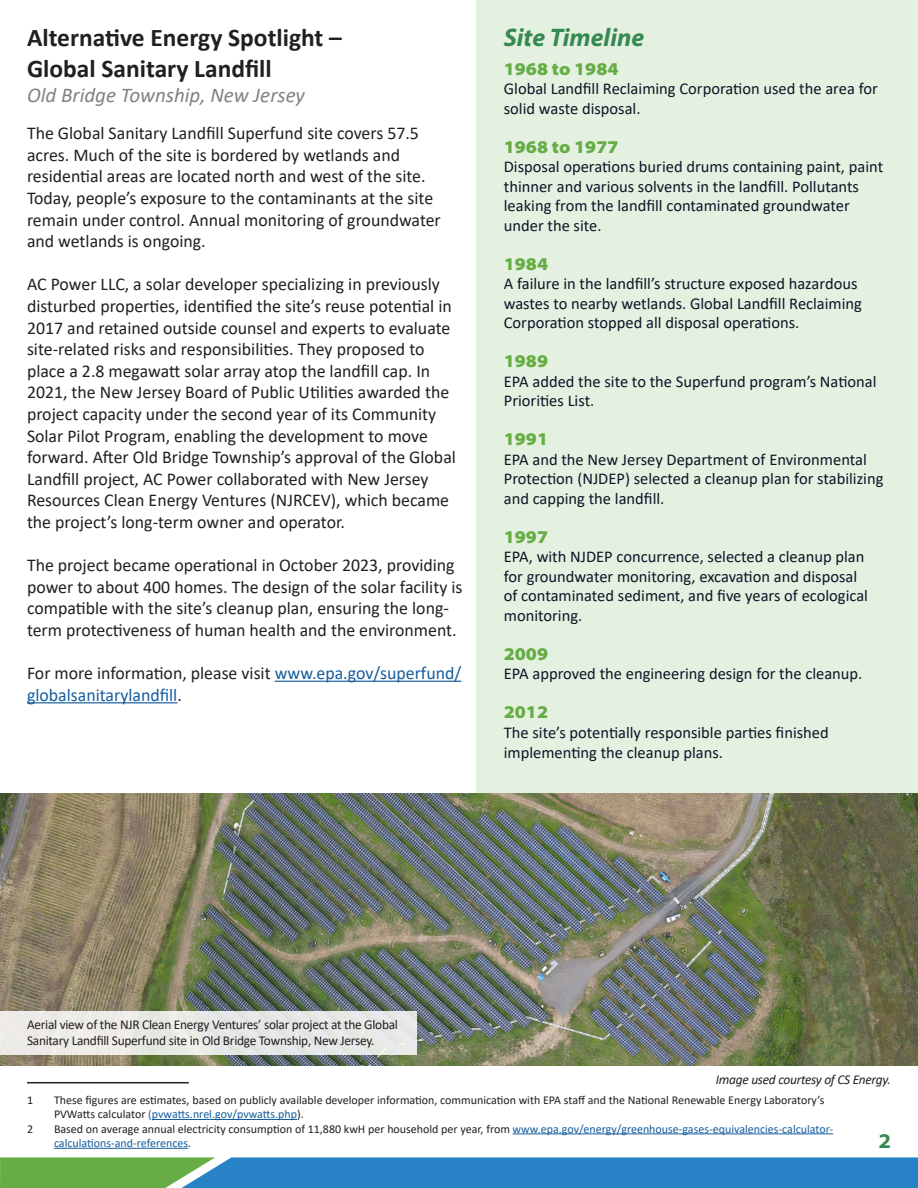
<style>
.page{position:relative;width:918px;height:1188px;background:#fff}
.page>*{position:absolute;margin:0;border:0;box-sizing:border-box;transform-origin:0 0}
.t1{font:700 25.5px "Calibri";color:#231f20}
.t2{font:italic 700 25.5px "Myriad Pro";color:#368953}
.t3{font:italic 21px "Calibri";color:#808285}
.t4{font:700 semi-expanded 21px "Myriad Pro";color:#368953}
.t5{font:18px/21.6px "Calibri";color:#231f20}
.t6{font:18px/21.6px "Calibri";color:#175d9e}
.t7{font:900 semi-expanded 18px "Myriad Pro";color:#66ad46}
.t8{font:16.5px/19.5px "Calibri";color:#0e1428}
.t9{font:13.5px/16.2px "Calibri";letter-spacing:-.02em;color:#231f20}
.t10{font:italic 13.5px "Calibri";letter-spacing:-.02em;color:#231f20}
.Footnotes{font:12px/14.4px "Calibri";color:#231f20}
.Footnotes-2{font:12px/14.4px "Calibri";color:#175d9e}
.s1{color:#231f20}
.s2{color:#175d9e}
</style>
<div class="page">
<hr style="left:275px;top:681px;width:186px;height:1px;background:#175d9e">
<hr style="left:27px;top:702px;width:150px;height:1px;background:#175d9e">
<div style="left:476px;top:0;width:442px;height:799px;background:#e5f1e0"></div>
<img style="left:0;top:793px;width:918px;height:272px">
<div style="left:0;top:1011px;width:417px;height:43px;background:#e8eae7"></div>
<hr style="left:27px;top:1082px;width:162px;height:1px;background:#231f20">
<hr style="left:152px;top:1119px;width:145px;height:1px;background:#175d9e">
<hr style="left:513px;top:1133px;width:320px;height:1px;background:#175d9e">
<hr style="left:54px;top:1148px;width:134px;height:1px;background:#175d9e">
<svg style="left:0;top:1157px;width:918px;height:31px;background:#3a8fac"></svg>
<p class="t1" style="left:27px;top:20px;width:316px">Alternative Energy Spotlight –</p>
<p class="t1" style="left:27px;top:50px;width:246px">Global Sanitary Landfill</p>
<p class="t3" style="left:27px;top:80px;width:280px">Old Bridge Township, New Jersey</p>
<p class="t5" style="left:27px;top:122px;width:415px">The Global Sanitary Landfill Superfund site covers 57.5 acres. Much of the site is bordered by wetlands and residential areas are located north and west of the site.<br>Today, people’s exposure to the contaminants at the site remain under control. Annual monitoring of groundwater and wetlands is ongoing.</p>
<p class="t5" style="left:27px;top:273px;width:430px">AC Power LLC, a solar developer specializing in previously disturbed properties, identified the site’s reuse potential in 2017 and retained outside counsel and experts to evaluate site-related risks and responsibilities. They proposed to place a 2.8 megawatt solar array atop the landfill cap. In 2021, the New Jersey Board of Public Utilities awarded the project capacity under the second year of its Community Solar Pilot Program, enabling the development to move forward. After Old Bridge Township’s approval of the Global Landfill project, AC Power collaborated with New Jersey Resources Clean Energy Ventures (NJRCEV), which became the project’s long-term owner and operator.</p>
<p class="t5" style="left:27px;top:554px;width:437px">The project became operational in October 2023, providing power to about 400 homes. The design of the solar facility is compatible with the site’s cleanup plan, ensuring the long&shy;term protectiveness of human health and the environment.</p>
<p class="t6" style="left:27px;top:662px;width:436px"><span class="s1">For more information, please visit</span> www.epa.gov/superfund/ globalsanitarylandfill<span class="s1">.</span></p>
<p class="t2" style="left:504px;top:21px;width:142px">Site Timeline</p>
<p class="t7" style="left:504px;top:57px;width:116px">1968 to 1984</p>
<p class="t8" style="left:504px;top:79px;width:376px">Global Landfill Reclaiming Corporation used the area for solid waste disposal.</p>
<p class="t7" style="left:504px;top:135px;width:116px">1968 to 1977</p>
<p class="t8" style="left:504px;top:157px;width:381px">Disposal operations buried drums containing paint, paint thinner and various solvents in the landfill. Pollutants leaking from the landfill contaminated groundwater under the site.</p>
<p class="t7" style="left:504px;top:252px;width:46px">1984</p>
<p class="t8" style="left:504px;top:274px;width:360px">A failure in the landfill’s structure exposed hazardous wastes to nearby wetlands. Global Landfill Reclaiming<br>Corporation stopped all disposal operations.</p>
<p class="t7" style="left:504px;top:349px;width:46px">1989</p>
<p class="t8" style="left:504px;top:371px;width:374px">EPA added the site to the Superfund program’s National<br>Priorities List.</p>
<p class="t7" style="left:504px;top:427px;width:46px">1991</p>
<p class="t8" style="left:504px;top:449px;width:381px">EPA and the New Jersey Department of Environmental<br>Protection (NJDEP) selected a cleanup plan for stabilizing and capping the landfill.</p>
<p class="t7" style="left:504px;top:525px;width:46px">1997</p>
<p class="t8" style="left:504px;top:547px;width:366px">EPA, with NJDEP concurrence, selected a cleanup plan for groundwater monitoring, excavation and disposal of contaminated sediment, and five years of ecological monitoring.</p>
<p class="t7" style="left:504px;top:642px;width:46px">2009</p>
<p class="t8" style="left:504px;top:664px;width:360px">EPA approved the engineering design for the cleanup.</p>
<p class="t7" style="left:504px;top:700px;width:46px">2012</p>
<p class="t8" style="left:504px;top:722px;width:326px">The site’s potentially responsible parties finished implementing the cleanup plans.</p>
<p class="t9" style="left:27px;top:1016px;width:372px">Aerial view of the NJR Clean Energy Ventures’ solar project at the Global<br>Sanitary Landfill Superfund site in Old Bridge Township, New Jersey.</p>
<p class="t10" style="left:716px;top:1070px;width:177px">Image used courtesy of CS Energy.</p>
<p class="Footnotes" style="left:27px;top:1092px;width:8px">1</p>
<p class="Footnotes" style="left:54px;top:1092px;width:772px">These figures are estimates, based on publicly available developer information, communication with EPA staff and the National Renewable Energy Laboratory’s<br>PVWatts calculator <span class="s2">(pvwatts.nrel.gov/pvwatts.php</span>).</p>
<p class="Footnotes" style="left:27px;top:1121px;width:8px">2</p>
<p class="Footnotes-2" style="left:54px;top:1121px;width:781px"><span class="s1">Based on average annual electricity consumption of 11,880 kwH per household per year, from</span> www.epa.gov/energy/greenhouse-gases-equivalencies-calculator&shy;calculations-and-references<span class="s1">.</span></p>
<p class="t4" style="left:878px;top:1127px;width:14px">2</p>
</div>
